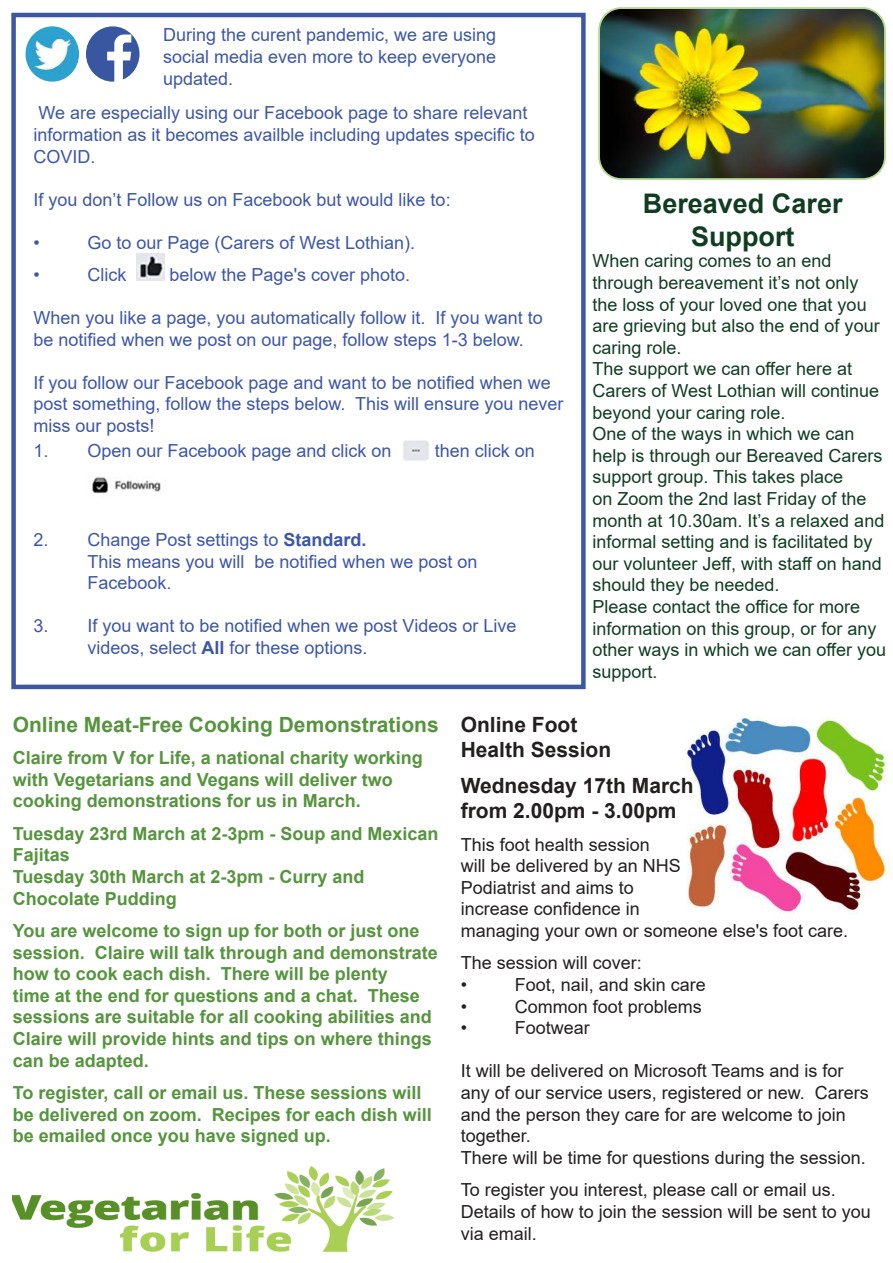
<style>
.page{position:relative;width:893px;height:1263px;background:#fff}
.page>*{position:absolute;margin:0;border:0;box-sizing:border-box;transform-origin:0 0}
.t1{font:700 27px/32.4px "Arial";color:#103d22;text-align:center}
.t2{font:700 21px/25.2px "Arial";color:#241f1f}
.t3{font:700 21px "Arial";color:#56943e}
.t4{font:18px/21.6px "Arial";color:#3e57a5}
.t5{font:700 18px/21.6px "Arial";color:#56943e}
.t6{font:18px/21.6px "Arial";color:#103d22}
.t7{font:18px/21.6px "Arial";color:#241f1f}
.s1{font-weight:700}
</style>
<div class="page">
<img style="left:687px;top:718px;width:205px;height:196px">
<div style="left:11px;top:13px;width:575px;height:676px;border:4px solid #3e57a5"></div>
<img style="left:137px;top:253px;width:28px;height:28px">
<img style="left:403px;top:440px;width:26px;height:21px">
<img style="left:92px;top:477px;width:69px;height:17px">
<img style="left:601px;top:10px;width:282px;height:167px">
<div style="left:598px;top:7px;width:288px;height:173px;border:2px solid #b4da97;border-radius:22px"></div>
<img style="left:26px;top:26px;width:53px;height:56px">
<img style="left:86px;top:26px;width:53px;height:56px">
<img style="left:13px;top:1166px;width:381px;height:86px">
<p class="t4" style="left:163px;top:24px;width:335px;text-align:justify">During the curent pandemic, we are using social media even more to keep everyone updated.</p>
<p class="t4" style="left:33px;top:102px;width:503px">We are especially using our Facebook page to share relevant information as it becomes availble including updates specific to<br>COVID.</p>
<p class="t4" style="left:33px;top:189px;width:419px">If you don’t Follow us on Facebook but would like to:</p>
<p class="t4" style="left:33px;top:232px;width:8px">•</p>
<p class="t4" style="left:87px;top:232px;width:329px">Go to our Page (Carers of West Lothian).</p>
<p class="t4" style="left:33px;top:263px;width:8px">•</p>
<p class="t4" style="left:87px;top:263px;width:40px">Click</p>
<p class="t4" style="left:170px;top:263px;width:242px">below the Page's cover photo.</p>
<p class="t4" style="left:33px;top:307px;width:511px">When you like a page, you automatically follow it. If you want to be notified when we post on our page, follow steps 1-3 below.</p>
<p class="t4" style="left:33px;top:371px;width:531px">If you follow our Facebook page and want to be notified when we post something, follow the steps below. This will ensure you never miss our posts!</p>
<p class="t4" style="left:33px;top:439px;width:360px">1. Open our Facebook page and click on</p>
<p class="t4" style="left:435px;top:439px;width:102px">then click on</p>
<p class="t4" style="left:87px;top:529px;width:392px;text-indent:-54px">2. Change Post settings to <span class="s1">Standard.<br></span>This means you will be notified when we post on<br>Facebook.</p>
<p class="t4" style="left:87px;top:615px;width:430px;text-indent:-54px">3. If you want to be notified when we post Videos or Live videos, select <span class="s1">All</span> for these options.</p>
<h1 class="t1" style="left:643px;top:188px;width:201px">Bereaved Carer<br>Support</h1>
<p class="t6" style="left:592px;top:250px;width:295px">When caring comes to an end through bereavement it’s not only the loss of your loved one that you are grieving but also the end of your caring role.<br>The support we can offer here at<br>Carers of West Lothian will continue beyond your caring role.<br>One of the ways in which we can help is through our Bereaved Carers support group. This takes place<br>on Zoom the 2nd last Friday of the month at 10.30am. It’s a relaxed and informal setting and is facilitated by our volunteer Jeff, with staff on hand should they be needed.<br>Please contact the office for more information on this group, or for any other ways in which we can offer you support.</p>
<p class="t3" style="left:13px;top:710px;width:427px">Online Meat-Free Cooking Demonstrations</p>
<p class="t5" style="left:13px;top:747px;width:412px">Claire from V for Life, a national charity working with Vegetarians and Vegans will deliver two cooking demonstrations for us in March.</p>
<p class="t5" style="left:13px;top:823px;width:427px">Tuesday 23rd March at 2-3pm - Soup and Mexican<br>Fajitas<br>Tuesday 30th March at 2-3pm - Curry and<br>Chocolate Pudding</p>
<p class="t5" style="left:13px;top:920px;width:427px">You are welcome to sign up for both or just one session. Claire will talk through and demonstrate how to cook each dish. There will be plenty<br>time at the end for questions and a chat. These sessions are suitable for all cooking abilities and Claire will provide hints and tips on where things can be adapted.</p>
<p class="t5" style="left:13px;top:1082px;width:421px">To register, call or email us. These sessions will be delivered on zoom. Recipes for each dish will be emailed once you have signed up.</p>
<p class="t2" style="left:461px;top:712px;width:152px">Online Foot<br>Health Session</p>
<p class="t2" style="left:461px;top:773px;width:235px">Wednesday 17th March from 2.00pm - 3.00pm</p>
<p class="t7" style="left:461px;top:833px;width:389px">This foot health session<br>will be delivered by an NHS<br>Podiatrist and aims to<br>increase confidence in<br>managing your own or someone else's foot care.</p>
<p class="t7" style="left:461px;top:952px;width:183px">The session will cover: •</p>
<p class="t7" style="left:515px;top:974px;width:193px">Foot, nail, and skin care</p>
<p class="t7" style="left:461px;top:995px;width:8px">•</p>
<p class="t7" style="left:515px;top:995px;width:189px">Common foot problems</p>
<p class="t7" style="left:461px;top:1017px;width:8px">•</p>
<p class="t7" style="left:515px;top:1017px;width:77px">Footwear</p>
<p class="t7" style="left:461px;top:1060px;width:410px">It will be delivered on Microsoft Teams and is for any of our service users, registered or new. Carers and the person they care for are welcome to join together.<br>There will be time for questions during the session.</p>
<p class="t7" style="left:461px;top:1179px;width:412px">To register you interest, please call or email us.<br>Details of how to join the session will be sent to you via email.</p>
</div>
